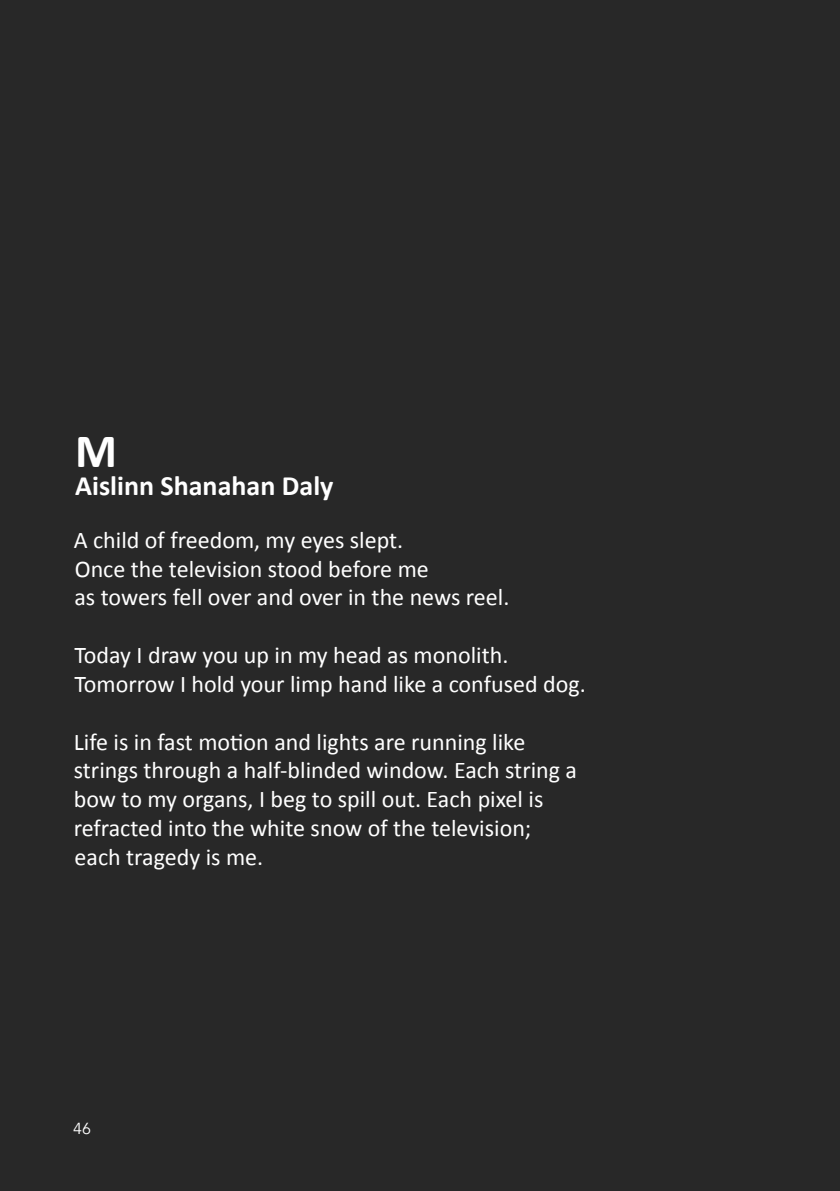
<style>
.page{position:relative;width:840px;height:1191px;background:#fff}
.page>*{position:absolute;margin:0;border:0;box-sizing:border-box;transform-origin:0 0}
.t1{font:700 48px "Calibri";color:#fff}
.t2{font:700 28px "Calibri";color:#fff}
.t3{font:24px "Calibri";color:#fff}
.t4{font:16px "Avenir";color:#fff}
</style>
<div class="page">
<div style="left:0;top:0;width:839px;height:1191px;background:#282828"></div>
<div style="left:32px;top:616px;width:13px;height:12px;background:#282828;border-radius:50%"></div>
<div style="left:31px;top:615px;width:15px;height:14px;border:2px solid #000;border-radius:50%"></div>
<div style="left:32px;top:589px;width:13px;height:13px;background:#282828;border-radius:50%"></div>
<div style="left:31px;top:588px;width:15px;height:15px;border:2px solid #000;border-radius:50%"></div>
<div style="left:32px;top:563px;width:13px;height:13px;background:#282828;border-radius:50%"></div>
<div style="left:31px;top:562px;width:15px;height:15px;border:2px solid #000;border-radius:50%"></div>
<p class="t1" style="left:75px;top:417px;width:43px">M</p>
<p class="t2" style="left:75px;top:466px;width:260px">Aislinn Shanahan Daly</p>
<p class="t3" style="left:74px;top:523px;width:331px">A child of freedom, my eyes slept.</p>
<p class="t3" style="left:75px;top:552px;width:355px">Once the television stood before me</p>
<p class="t3" style="left:74px;top:581px;width:436px">as towers fell over and over in the news reel.</p>
<p class="t3" style="left:74px;top:638px;width:435px">Today I draw you up in my head as monolith.</p>
<p class="t3" style="left:74px;top:667px;width:512px">Tomorrow I hold your limp hand like a confused dog.</p>
<p class="t3" style="left:74px;top:725px;width:453px">Life is in fast motion and lights are running like</p>
<p class="t3" style="left:74px;top:753px;width:504px">strings through a half-blinded window. Each string a</p>
<p class="t3" style="left:74px;top:782px;width:471px">bow to my organs, I beg to spill out. Each pixel is</p>
<p class="t3" style="left:74px;top:811px;width:459px">refracted into the white snow of the television;</p>
<p class="t3" style="left:75px;top:840px;width:190px">each tragedy is me.</p>
<p class="t4" style="left:73px;top:1118px;width:19px">46</p>
</div>
